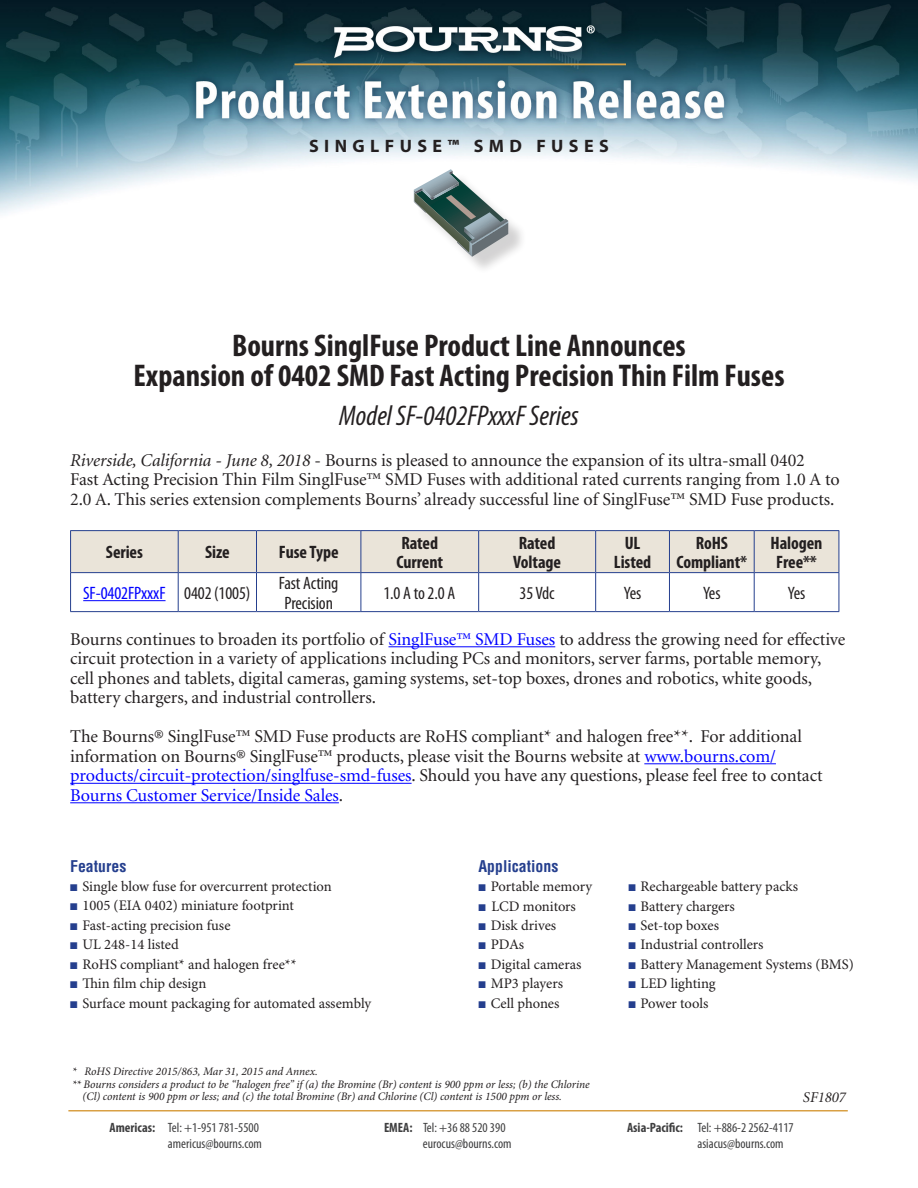
<style>
.page{position:relative;width:918px;height:1188px;background:#fff}
.page>*{position:absolute;margin:0;border:0;box-sizing:border-box;transform-origin:0 0}
.t1{font:700 condensed 31.5px/30px "Myriad Pro";color:#231f20;text-align:center}
.t2{font:italic condensed 28.5px "Myriad Pro";color:#231f20}
.t3{font:18px/19.5px "Minion";letter-spacing:-.005em;color:#231f20}
.t4{font:700 condensed 18px/19.5px "Myriad Pro";letter-spacing:-.005em;color:#231f20;text-align:center}
.t5{font:condensed 18px/19.5px "Myriad Pro";letter-spacing:-.005em;color:#231f20;text-align:center}
.t6{font:700 18px "Myriad Pro";letter-spacing:.3em;color:#231f20}
.t7{font:condensed 18px "Myriad Pro";letter-spacing:-.005em;color:#00f}
.t8{font:700 condensed 15.75px "Helvetica";color:#253f8e}
.t9{font:italic 15px "Minion";color:#231f20}
.t10{font:14.55px "Minion Pro";letter-spacing:-.005em;color:#231f20}
.t11{font:condensed 13.5px "Myriad Pro";color:#3e3e3f}
.t12{font:italic 11.55px/12.8px "Minion Pro";letter-spacing:-.005em;color:#231f20}
.s1{font-style:italic}
.s2{color:#00f}
.s3{color:#253f8e}
.s4{font-weight:700}
</style>
<div class="page">
<img style="left:0;top:0;width:918px;height:214px">
<hr style="left:389px;top:646px;width:166px;height:1px;background:#00f">
<hr style="left:644px;top:763px;width:132px;height:1px;background:#00f">
<hr style="left:70px;top:783px;width:342px;height:1px;background:#00f">
<hr style="left:70px;top:802px;width:269px;height:1px;background:#00f">
<div style="left:71px;top:531px;width:768px;height:41px;background:#eae4d9"></div>
<hr style="left:70px;top:530px;width:108px;height:1px;background:#253f8e">
<hr style="left:70px;top:531px;width:1px;height:41px;background:#253f8e">
<hr style="left:178px;top:530px;width:79px;height:1px;background:#253f8e">
<hr style="left:178px;top:531px;width:1px;height:41px;background:#253f8e">
<hr style="left:256px;top:530px;width:105px;height:1px;background:#253f8e">
<hr style="left:256px;top:531px;width:1px;height:41px;background:#253f8e">
<hr style="left:361px;top:530px;width:118px;height:1px;background:#253f8e">
<hr style="left:361px;top:531px;width:1px;height:41px;background:#253f8e">
<hr style="left:479px;top:530px;width:117px;height:1px;background:#253f8e">
<hr style="left:478px;top:531px;width:1px;height:41px;background:#253f8e">
<hr style="left:596px;top:530px;width:73px;height:1px;background:#253f8e">
<hr style="left:595px;top:531px;width:1px;height:41px;background:#253f8e">
<hr style="left:669px;top:530px;width:85px;height:1px;background:#253f8e">
<hr style="left:669px;top:531px;width:1px;height:41px;background:#253f8e">
<hr style="left:754px;top:530px;width:85px;height:1px;background:#253f8e">
<hr style="left:754px;top:531px;width:1px;height:41px;background:#253f8e">
<hr style="left:839px;top:531px;width:1px;height:41px;background:#253f8e">
<hr style="left:70px;top:572px;width:108px;height:1px;background:#253f8e">
<hr style="left:70px;top:573px;width:1px;height:38px;background:#253f8e">
<hr style="left:178px;top:572px;width:79px;height:1px;background:#253f8e">
<hr style="left:178px;top:573px;width:1px;height:38px;background:#253f8e">
<hr style="left:256px;top:572px;width:105px;height:1px;background:#253f8e">
<hr style="left:256px;top:573px;width:1px;height:38px;background:#253f8e">
<hr style="left:361px;top:572px;width:118px;height:1px;background:#253f8e">
<hr style="left:361px;top:573px;width:1px;height:38px;background:#253f8e">
<hr style="left:479px;top:572px;width:117px;height:1px;background:#253f8e">
<hr style="left:478px;top:573px;width:1px;height:38px;background:#253f8e">
<hr style="left:596px;top:572px;width:73px;height:1px;background:#253f8e">
<hr style="left:595px;top:573px;width:1px;height:38px;background:#253f8e">
<hr style="left:669px;top:572px;width:85px;height:1px;background:#253f8e">
<hr style="left:669px;top:573px;width:1px;height:38px;background:#253f8e">
<hr style="left:754px;top:572px;width:85px;height:1px;background:#253f8e">
<hr style="left:754px;top:573px;width:1px;height:38px;background:#253f8e">
<hr style="left:839px;top:573px;width:1px;height:38px;background:#253f8e">
<hr style="left:70px;top:611px;width:108px;height:1px;background:#253f8e">
<hr style="left:178px;top:611px;width:79px;height:1px;background:#253f8e">
<hr style="left:256px;top:611px;width:105px;height:1px;background:#253f8e">
<hr style="left:361px;top:611px;width:118px;height:1px;background:#253f8e">
<hr style="left:479px;top:611px;width:117px;height:1px;background:#253f8e">
<hr style="left:596px;top:611px;width:73px;height:1px;background:#253f8e">
<hr style="left:669px;top:611px;width:85px;height:1px;background:#253f8e">
<hr style="left:754px;top:611px;width:85px;height:1px;background:#253f8e">
<hr style="left:83px;top:600px;width:83px;height:1px;background:#00f">
<hr style="left:68px;top:1110px;width:780px;height:2px;background:#d9a044">
<div style="left:417px;top:173px;width:110px;height:102px;background:#231f20;opacity:.2"></div>
<svg style="left:414px;top:169px;width:94px;height:88px"></svg>
<p class="t6" style="left:309px;top:134px;width:301px">SINGLFUSE™ SMD FUSES</p>
<p class="t1" style="left:133px;top:331px;width:653px">Bourns SinglFuse Product Line Announces<br>Expansion of 0402 SMD Fast Acting Precision Thin Film Fuses</p>
<p class="t2" style="left:339px;top:399px;width:241px">Model SF-0402FPxxxF Series</p>
<p class="t3" style="left:70px;top:451px;width:771px"><span class="s1">Riverside, California - June 8, 2018</span> - Bourns is pleased to announce the expansion of its ultra-small 0402<br>Fast Acting Precision Thin Film SinglFuse™ SMD Fuses with additional rated currents ranging from 1.0 A to<br>2.0 A. This series extension complements Bourns’ already successful line of SinglFuse™ SMD Fuse products.</p>
<p class="t4" style="left:106px;top:543px;width:39px">Series</p>
<p class="t4" style="left:205px;top:543px;width:26px">Size</p>
<p class="t4" style="left:279px;top:543px;width:61px">Fuse Type</p>
<p class="t4" style="left:397px;top:533px;width:48px;text-align:left">Rated<br>Current</p>
<p class="t4" style="left:513px;top:533px;width:49px">Rated<br>Voltage</p>
<p class="t4" style="left:614px;top:533px;width:39px">UL<br>Listed</p>
<p class="t4" style="left:677px;top:533px;width:72px">RoHS<br>Compliant*</p>
<p class="t4" style="left:771px;top:533px;width:53px">Halogen<br>Free**</p>
<p class="t7" style="left:83px;top:582px;width:84px">SF-0402FPxxxF</p>
<p class="t5" style="left:184px;top:583px;width:68px">0402 (1005)</p>
<p class="t5" style="left:279px;top:573px;width:61px">Fast Acting<br>Precision</p>
<p class="t5" style="left:383px;top:583px;width:73px">1.0 A to 2.0 A</p>
<p class="t5" style="left:520px;top:583px;width:37px">35 Vdc</p>
<p class="t5" style="left:624px;top:583px;width:19px">Yes</p>
<p class="t5" style="left:703px;top:583px;width:19px">Yes</p>
<p class="t5" style="left:788px;top:583px;width:19px">Yes</p>
<p class="t3" style="left:70px;top:630px;width:777px">Bourns continues to broaden its portfolio of <span class="s2">SinglFuse™ SMD Fuses</span> to address the growing need for effective circuit protection in a variety of applications including PCs and monitors, server farms, portable memory, cell phones and tablets, digital cameras, gaming systems, set-top boxes, drones and robotics, white goods, battery chargers, and industrial controllers.</p>
<p class="t3" style="left:70px;top:728px;width:754px">The Bourns® SinglFuse™ SMD Fuse products are RoHS compliant* and halogen free**. For additional information on Bourns® SinglFuse™ products, please visit the Bourns website at <span class="s2">www.bourns.com/ products/circuit-protection/singlfuse-smd-fuses</span>. Should you have any questions, please feel free to contact <span class="s2">Bourns Customer Service/Inside Sales</span>.</p>
<p class="t8" style="left:70px;top:856px;width:58px">Features</p>
<p class="t10" style="left:70px;top:878px;width:263px"><span class="s3">■</span> Single blow fuse for overcurrent protection</p>
<p class="t10" style="left:70px;top:897px;width:225px"><span class="s3">■</span> 1005 (EIA 0402) miniature footprint</p>
<p class="t10" style="left:70px;top:916px;width:162px"><span class="s3">■</span> Fast-acting precision fuse</p>
<p class="t10" style="left:70px;top:936px;width:110px"><span class="s3">■</span> UL 248-14 listed</p>
<p class="t10" style="left:70px;top:955px;width:228px"><span class="s3">■</span> RoHS compliant* and halogen free**</p>
<p class="t10" style="left:70px;top:975px;width:138px"><span class="s3">■</span> Thin film chip design</p>
<p class="t10" style="left:70px;top:994px;width:303px"><span class="s3">■</span> Surface mount packaging for automated assembly</p>
<p class="t8" style="left:479px;top:856px;width:81px">Applications</p>
<p class="t10" style="left:479px;top:878px;width:115px"><span class="s3">■</span> Portable memory</p>
<p class="t10" style="left:629px;top:878px;width:171px"><span class="s3">■</span> Rechargeable battery packs</p>
<p class="t10" style="left:479px;top:897px;width:99px"><span class="s3">■</span> LCD monitors</p>
<p class="t10" style="left:629px;top:897px;width:108px"><span class="s3">■</span> Battery chargers</p>
<p class="t10" style="left:479px;top:917px;width:79px"><span class="s3">■</span> Disk drives</p>
<p class="t10" style="left:629px;top:917px;width:92px"><span class="s3">■</span> Set-top boxes</p>
<p class="t10" style="left:479px;top:936px;width:47px"><span class="s3">■</span> PDAs</p>
<p class="t10" style="left:629px;top:936px;width:137px"><span class="s3">■</span> Industrial controllers</p>
<p class="t10" style="left:479px;top:956px;width:105px"><span class="s3">■</span> Digital cameras</p>
<p class="t10" style="left:629px;top:956px;width:227px"><span class="s3">■</span> Battery Management Systems (BMS)</p>
<p class="t10" style="left:479px;top:975px;width:86px"><span class="s3">■</span> MP3 players</p>
<p class="t10" style="left:629px;top:975px;width:89px"><span class="s3">■</span> LED lighting</p>
<p class="t10" style="left:479px;top:994px;width:82px"><span class="s3">■</span> Cell phones</p>
<p class="t10" style="left:629px;top:994px;width:81px"><span class="s3">■</span> Power tools</p>
<p class="t12" style="left:72px;top:1065px;width:247px">* RoHS Directive 2015/863, Mar 31, 2015 and Annex.</p>
<p class="t12" style="left:83px;top:1078px;width:509px;text-indent:-11px">** Bourns considers a product to be “halogen free” if (a) the Bromine (Br) content is 900 ppm or less; (b) the Chlorine (Cl) content is 900 ppm or less; and (c) the total Bromine (Br) and Chlorine (Cl) content is 1500 ppm or less.</p>
<p class="t11" style="left:110px;top:1120px;width:151px"><span class="s4">Americas:</span> Tel: +1-951 781-5500</p>
<p class="t11" style="left:384px;top:1120px;width:123px"><span class="s4">EMEA:</span> Tel: +36 88 520 390</p>
<p class="t11" style="left:627px;top:1120px;width:168px"><span class="s4">Asia-Pacific:</span> Tel: +886-2 2562-4117</p>
<p class="t11" style="left:168px;top:1136px;width:96px">americus@bourns.com</p>
<p class="t11" style="left:423px;top:1136px;width:90px">eurocus@bourns.com</p>
<p class="t11" style="left:697px;top:1136px;width:88px">asiacus@bourns.com</p>
<p class="t9" style="left:803px;top:1090px;width:45px">SF1807</p>
</div>
